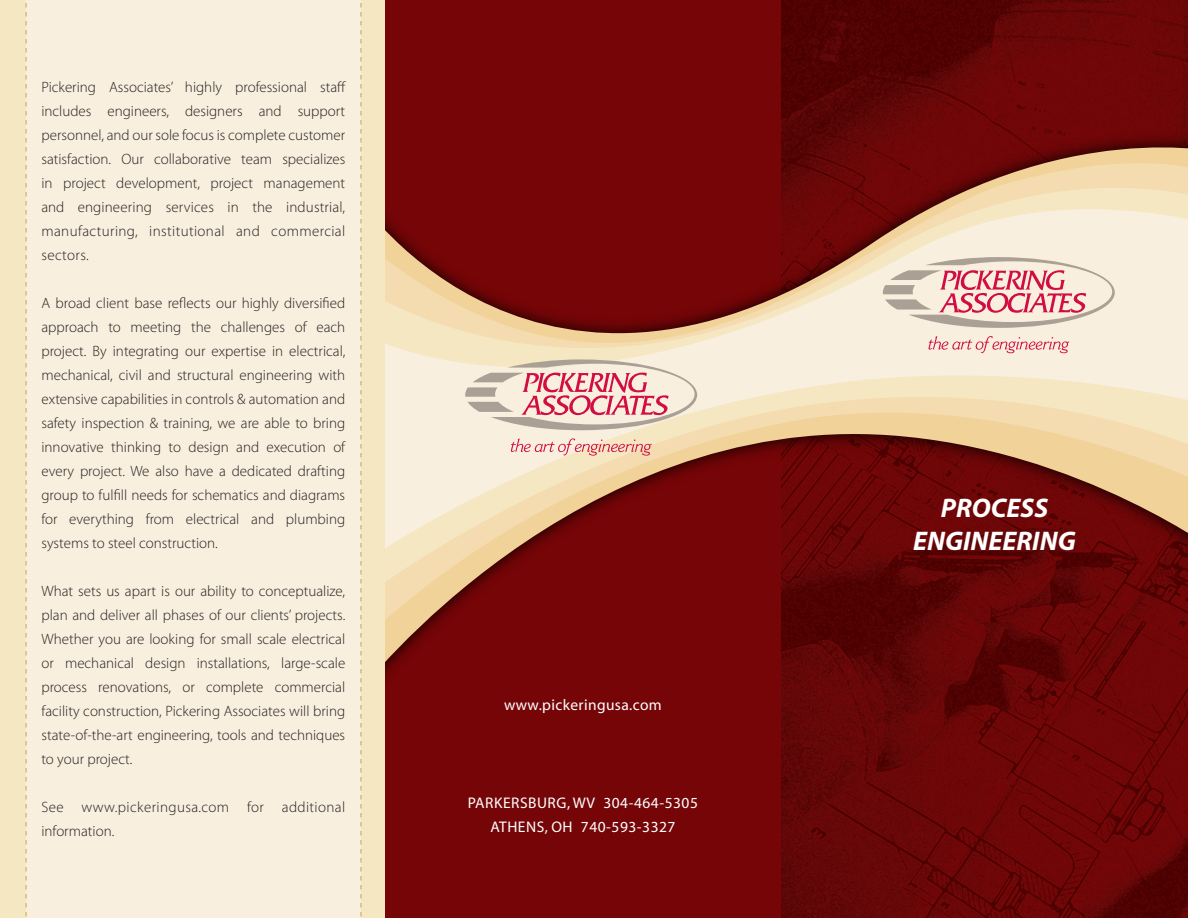
<style>
.page{position:relative;width:1188px;height:918px;background:#fff}
.page>*{position:absolute;margin:0;border:0;box-sizing:border-box;transform-origin:0 0}
.t1{font:italic 700 27px/32.4px "Myriad Pro";color:#fff;text-align:center}
.t2{font:15.45px/24px "Myriad";letter-spacing:.035em;color:#fff;text-align:center}
.t3{font:300 15px/24px "Myriad Pro";color:#231f20;text-align:justify}
.t4{font:300 15px/24px "Myriad Pro";letter-spacing:.025em;color:#231f20}
</style>
<div class="page">
<div style="left:0;top:0;width:385px;height:918px;background:#f6e7c3"></div>
<img style="left:781px;top:0;width:407px;height:918px">
<div style="left:386px;top:0;width:395px;height:918px;background:#760507"></div>
<img style="left:781px;top:691px;width:407px;height:23px">
<svg style="left:386px;top:114px;width:802px;height:577px;fill:#750507"></svg>
<svg style="left:386px;top:142px;width:802px;height:500px;fill:#730507"></svg>
<svg style="left:386px;top:143px;width:802px;height:456px;fill:#760507"></svg>
<svg style="left:386px;top:172px;width:802px;height:392px"></svg>
<svg style="left:929px;top:336px;width:140px;height:17px;background:#f2c8c3"></svg>
<svg style="left:883px;top:257px;width:232px;height:71px;background:#e7c6be"></svg>
<svg style="left:511px;top:438px;width:141px;height:18px;background:#f1c6ba"></svg>
<svg style="left:465px;top:359px;width:232px;height:71px;background:#e7c5bd"></svg>
<div style="left:25px;top:0;width:337px;height:918px;background:#f9efde"></div>
<p class="t3" style="left:41px;top:75px;width:306px">Pickering Associates’ highly professional staff includes engineers, designers and support personnel, and our sole focus is complete customer satisfaction. Our collaborative team specializes in project development, project management and engineering services in the industrial, manufacturing, institutional and commercial sectors.</p>
<p class="t3" style="left:41px;top:291px;width:305px">A broad client base reflects our highly diversified approach to meeting the challenges of each project. By integrating our expertise in electrical, mechanical, civil and structural engineering with extensive capabilities in controls &amp; automation and safety inspection &amp; training, we are able to bring innovative thinking to design and execution of every project. We also have a dedicated drafting group to fulfill needs for schematics and diagrams for everything from electrical and plumbing systems to steel construction.</p>
<p class="t3" style="left:41px;top:579px;width:305px">What sets us apart is our ability to conceptualize, plan and deliver all phases of our clients’ projects.<br>Whether you are looking for small scale electrical or mechanical design installations, large-scale process renovations, or complete commercial facility construction, Pickering Associates will bring state-of-the-art engineering, tools and techniques to your project.</p>
<p class="t4" style="left:41px;top:795px;width:305px">See www.pickeringusa.com for additional information.</p>
<p class="t2" style="left:504px;top:693px;width:159px">www.pickeringusa.com</p>
<p class="t2" style="left:468px;top:791px;width:232px">PARKERSBURG, WV 304-464-5305<br>ATHENS, OH 740-593-3327</p>
<p class="t1" style="left:913px;top:491px;width:164px">PROCESS<br>ENGINEERING</p>
</div>
